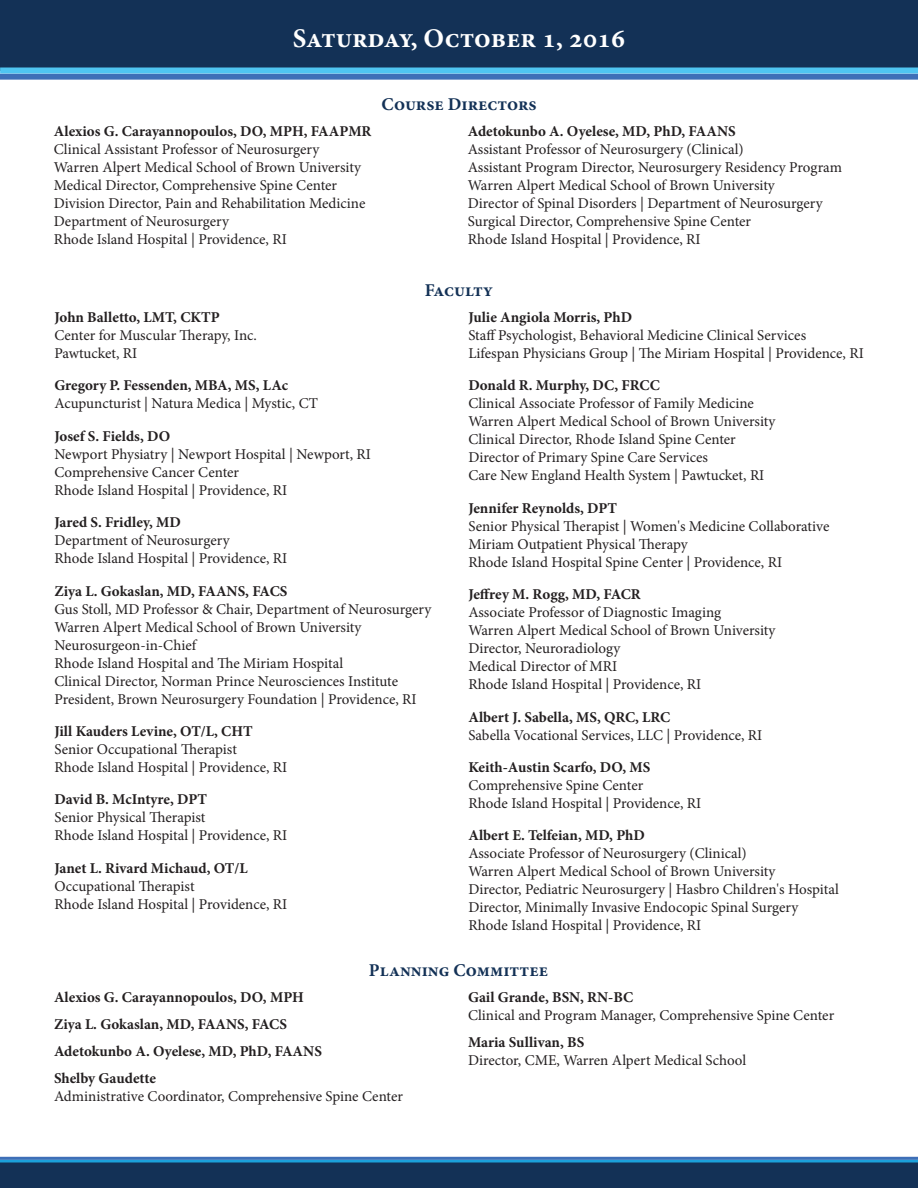
<style>
.page{position:relative;width:918px;height:1188px;background:#fff}
.page>*{position:absolute;margin:0;border:0;box-sizing:border-box;transform-origin:0 0}
.t1{font:700 27px "Minion Pro";color:#fff}
.t2{font:700 18px "Minion Pro";color:#133156}
.t3{font:15px/18px "Minion Pro";letter-spacing:-.01em;color:#231f20}
.t4{font:700 15px/27px "Minion Pro";color:#231f20}
</style>
<div class="page">
<div style="left:0;top:0;width:918px;height:71px;background:#133156"></div>
<div style="left:0;top:74px;width:918px;height:6px;background:#3e6fb7"></div>
<div style="left:0;top:68px;width:918px;height:6px;background:#4fc5f1"></div>
<div style="left:0;top:1161px;width:918px;height:27px;background:#133156"></div>
<hr style="left:0;top:1160px;width:918px;height:2px;background:#1ba1db">
<hr style="left:0;top:1157px;width:918px;height:3px;background:#3e6fb7">
<h1 class="t1" style="left:293px;top:19px;width:334px">Saturday, October 1, 2016</h1>
<p class="t4" style="left:54px;top:118px;width:319px">Alexios G. Carayannopoulos, DO, MPH, FAAPMR</p>
<p class="t3" style="left:54px;top:141px;width:313px">Clinical Assistant Professor of Neurosurgery Warren Alpert Medical School of Brown University Medical Director, Comprehensive Spine Center Division Director, Pain and Rehabilitation Medicine Department of Neurosurgery<br>Rhode Island Hospital | Providence, RI</p>
<p class="t2" style="left:382px;top:92px;width:157px">Course Directors</p>
<p class="t4" style="left:468px;top:118px;width:269px">Adetokunbo A. Oyelese, MD, PhD, FAANS</p>
<p class="t3" style="left:468px;top:141px;width:376px">Assistant Professor of Neurosurgery (Clinical)<br>Assistant Program Director, Neurosurgery Residency Program Warren Alpert Medical School of Brown University<br>Director of Spinal Disorders | Department of Neurosurgery Surgical Director, Comprehensive Spine Center<br>Rhode Island Hospital | Providence, RI</p>
<p class="t2" style="left:425px;top:277px;width:70px">Faculty</p>
<p class="t4" style="left:54px;top:303px;width:167px">John Balletto, LMT, CKTP</p>
<p class="t3" style="left:54px;top:326px;width:204px">Center for Muscular Therapy, Inc.<br>Pawtucket, RI</p>
<p class="t4" style="left:54px;top:372px;width:235px">Gregory P. Fessenden, MBA, MS, LAc</p>
<p class="t3" style="left:54px;top:395px;width:265px">Acupuncturist | Natura Medica | Mystic, CT</p>
<p class="t4" style="left:54px;top:422px;width:117px">Josef S. Fields, DO</p>
<p class="t3" style="left:54px;top:445px;width:318px">Newport Physiatry | Newport Hospital | Newport, RI<br>Comprehensive Cancer Center<br>Rhode Island Hospital | Providence, RI</p>
<p class="t4" style="left:54px;top:509px;width:128px">Jared S. Fridley, MD</p>
<p class="t3" style="left:54px;top:531px;width:234px">Department of Neurosurgery<br>Rhode Island Hospital | Providence, RI</p>
<p class="t4" style="left:54px;top:577px;width:235px">Ziya L. Gokaslan, MD, FAANS, FACS</p>
<p class="t3" style="left:54px;top:600px;width:379px">Gus Stoll, MD Professor &amp; Chair, Department of Neurosurgery Warren Alpert Medical School of Brown University Neurosurgeon-in-Chief<br>Rhode Island Hospital and The Miriam Hospital<br>Clinical Director, Norman Prince Neurosciences Institute President, Brown Neurosurgery Foundation | Providence, RI</p>
<p class="t4" style="left:54px;top:717px;width:200px">Jill Kauders Levine, OT/L, CHT</p>
<p class="t3" style="left:54px;top:740px;width:234px">Senior Occupational Therapist<br>Rhode Island Hospital | Providence, RI</p>
<p class="t4" style="left:54px;top:786px;width:154px">David B. McIntyre, DPT</p>
<p class="t3" style="left:54px;top:809px;width:234px">Senior Physical Therapist<br>Rhode Island Hospital | Providence, RI</p>
<p class="t4" style="left:54px;top:854px;width:195px">Janet L. Rivard Michaud, OT/L</p>
<p class="t3" style="left:54px;top:877px;width:234px">Occupational Therapist<br>Rhode Island Hospital | Providence, RI</p>
<p class="t4" style="left:468px;top:303px;width:165px">Julie Angiola Morris, PhD</p>
<p class="t3" style="left:468px;top:326px;width:397px">Staff Psychologist, Behavioral Medicine Clinical Services<br>Lifespan Physicians Group | The Miriam Hospital | Providence, RI</p>
<p class="t4" style="left:468px;top:372px;width:193px">Donald R. Murphy, DC, FRCC</p>
<p class="t3" style="left:468px;top:395px;width:309px">Clinical Associate Professor of Family Medicine Warren Alpert Medical School of Brown University Clinical Director, Rhode Island Spine Center Director of Primary Spine Care Services<br>Care New England Health System | Pawtucket, RI</p>
<p class="t4" style="left:468px;top:494px;width:150px">Jennifer Reynolds, DPT</p>
<p class="t3" style="left:468px;top:517px;width:362px">Senior Physical Therapist | Women's Medicine Collaborative<br>Miriam Outpatient Physical Therapy<br>Rhode Island Hospital Spine Center | Providence, RI</p>
<p class="t4" style="left:468px;top:581px;width:174px">Jeffrey M. Rogg, MD, FACR</p>
<p class="t3" style="left:468px;top:603px;width:309px">Associate Professor of Diagnostic Imaging<br>Warren Alpert Medical School of Brown University Director, Neuroradiology<br>Medical Director of MRI<br>Rhode Island Hospital | Providence, RI</p>
<p class="t4" style="left:468px;top:703px;width:203px">Albert J. Sabella, MS, QRC, LRC</p>
<p class="t3" style="left:468px;top:726px;width:295px">Sabella Vocational Services, LLC | Providence, RI</p>
<p class="t4" style="left:468px;top:753px;width:184px">Keith-Austin Scarfo, DO, MS</p>
<p class="t3" style="left:468px;top:776px;width:234px">Comprehensive Spine Center<br>Rhode Island Hospital | Providence, RI</p>
<p class="t4" style="left:468px;top:822px;width:178px">Albert E. Telfeian, MD, PhD</p>
<p class="t3" style="left:468px;top:845px;width:372px">Associate Professor of Neurosurgery (Clinical)<br>Warren Alpert Medical School of Brown University<br>Director, Pediatric Neurosurgery | Hasbro Children's Hospital Director, Minimally Invasive Endocopic Spinal Surgery Rhode Island Hospital | Providence, RI</p>
<p class="t2" style="left:369px;top:958px;width:181px">Planning Committee</p>
<p class="t4" style="left:54px;top:984px;width:269px">Alexios G. Carayannopoulos, DO, MPH<br>Ziya L. Gokaslan, MD, FAANS, FACS<br>Adetokunbo A. Oyelese, MD, PhD, FAANS<br>Shelby Gaudette</p>
<p class="t3" style="left:54px;top:1087px;width:351px">Administrative Coordinator, Comprehensive Spine Center</p>
<p class="t4" style="left:468px;top:984px;width:167px">Gail Grande, BSN, RN-BC</p>
<p class="t3" style="left:468px;top:1006px;width:368px">Clinical and Program Manager, Comprehensive Spine Center</p>
<p class="t4" style="left:468px;top:1029px;width:118px">Maria Sullivan, BS</p>
<p class="t3" style="left:468px;top:1051px;width:280px">Director, CME, Warren Alpert Medical School</p>
</div>
